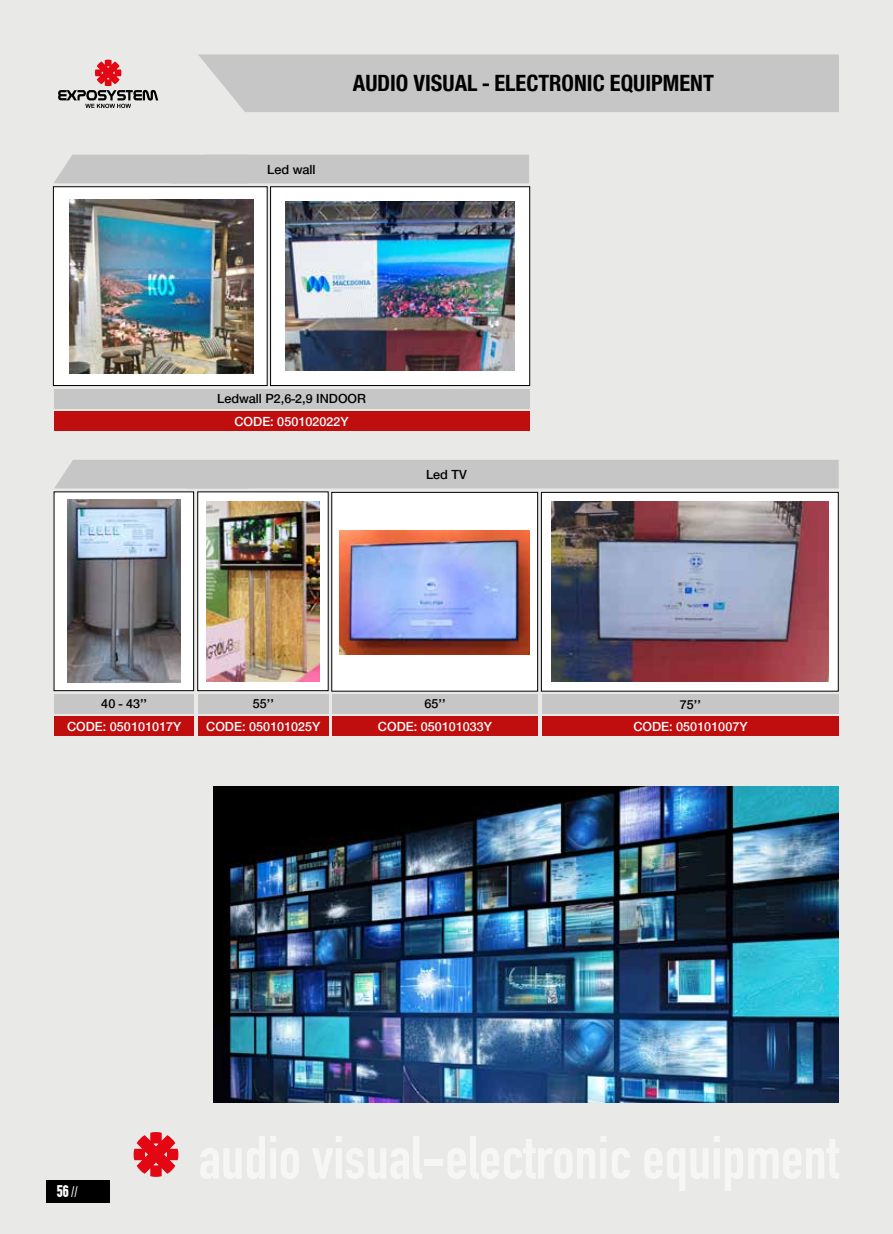
<style>
.page{position:relative;width:893px;height:1234px;background:#fff}
.page>*{position:absolute;margin:0;border:0;box-sizing:border-box;transform-origin:0 0}
.t1{font:700 24px "CF Helvetica Cond";color:#000}
.t2{font:700 condensed 16.5px "CF Din";color:#fff}
.t3{font:500 13.5px "CF Helvetica";color:#fff}
.t4{font:500 13.5px "CF Helvetica";color:#000}
.s1{font-weight:400;font-size:15px}
</style>
<div class="page">
<div style="left:0;top:0;width:893px;height:1233px;background:#e9eae8"></div>
<div style="left:46px;top:1179px;width:64px;height:22px;background:#000"></div>
<div style="left:198px;top:54px;width:641px;height:58px;background:#c6c6c6"></div>
<svg style="left:58px;top:60px;width:100px;height:48px"></svg>
<div style="left:53px;top:186px;width:215px;height:200px;background:#fff;border:1px solid #000"></div>
<img style="left:70px;top:199px;width:183px;height:174px">
<div style="left:270px;top:186px;width:260px;height:200px;background:#fff;border:1px solid #000"></div>
<img style="left:286px;top:202px;width:228px;height:168px">
<div style="left:54px;top:389px;width:475px;height:19px;background:#c6c6c6"></div>
<div style="left:54px;top:411px;width:475px;height:20px;background:#c00d0e"></div>
<div style="left:54px;top:491px;width:140px;height:200px;background:#fff;border:1px solid #000"></div>
<img style="left:67px;top:500px;width:113px;height:182px">
<div style="left:54px;top:694px;width:140px;height:19px;background:#c6c6c6"></div>
<div style="left:54px;top:716px;width:140px;height:20px;background:#c00d0e"></div>
<div style="left:197px;top:491px;width:132px;height:200px;background:#fff;border:1px solid #000"></div>
<img style="left:206px;top:501px;width:113px;height:180px">
<div style="left:198px;top:694px;width:131px;height:19px;background:#c6c6c6"></div>
<div style="left:198px;top:716px;width:131px;height:20px;background:#c00d0e"></div>
<div style="left:331px;top:492px;width:207px;height:199px;background:#fff;border:1px solid #000"></div>
<img style="left:340px;top:531px;width:189px;height:123px">
<div style="left:332px;top:694px;width:206px;height:19px;background:#c6c6c6"></div>
<div style="left:332px;top:716px;width:206px;height:20px;background:#c00d0e"></div>
<div style="left:54px;top:155px;width:475px;height:28px;background:#c6c6c6"></div>
<div style="left:54px;top:460px;width:785px;height:28px;background:#c6c6c6"></div>
<div style="left:541px;top:492px;width:298px;height:199px;background:#fff;border:1px solid #000"></div>
<img style="left:551px;top:501px;width:278px;height:180px">
<div style="left:542px;top:694px;width:297px;height:19px;background:#c6c6c6"></div>
<div style="left:542px;top:716px;width:297px;height:19px;background:#c00d0e"></div>
<svg style="left:134px;top:1132px;width:44px;height:44px"></svg>
<img style="left:213px;top:786px;width:626px;height:316px">
<p class="t4" style="left:267px;top:162px;width:50px">Led wall</p>
<h1 class="t1" style="left:353px;top:70px;width:362px">AUDIO VISUAL - ELECTRONIC EQUIPMENT</h1>
<p class="t4" style="left:217px;top:391px;width:150px">Ledwall P2,6-2,9 INDOOR</p>
<p class="t3" style="left:234px;top:414px;width:116px">CODE: 050102022Y</p>
<p class="t4" style="left:426px;top:467px;width:42px">Led TV</p>
<p class="t4" style="left:101px;top:696px;width:47px">40 - 43’’</p>
<p class="t3" style="left:67px;top:718px;width:116px">CODE: 050101017Y</p>
<p class="t4" style="left:253px;top:696px;width:23px">55’’</p>
<p class="t3" style="left:206px;top:718px;width:116px">CODE: 050101025Y</p>
<p class="t4" style="left:425px;top:696px;width:23px">65’’</p>
<p class="t3" style="left:378px;top:718px;width:116px">CODE: 050101033Y</p>
<p class="t4" style="left:680px;top:696px;width:23px">75’’</p>
<p class="t3" style="left:633px;top:718px;width:116px">CODE: 050101007Y</p>
<p class="t2" style="left:57px;top:1182px;width:23px">56 <span class="s1">//</span></p>
</div>
